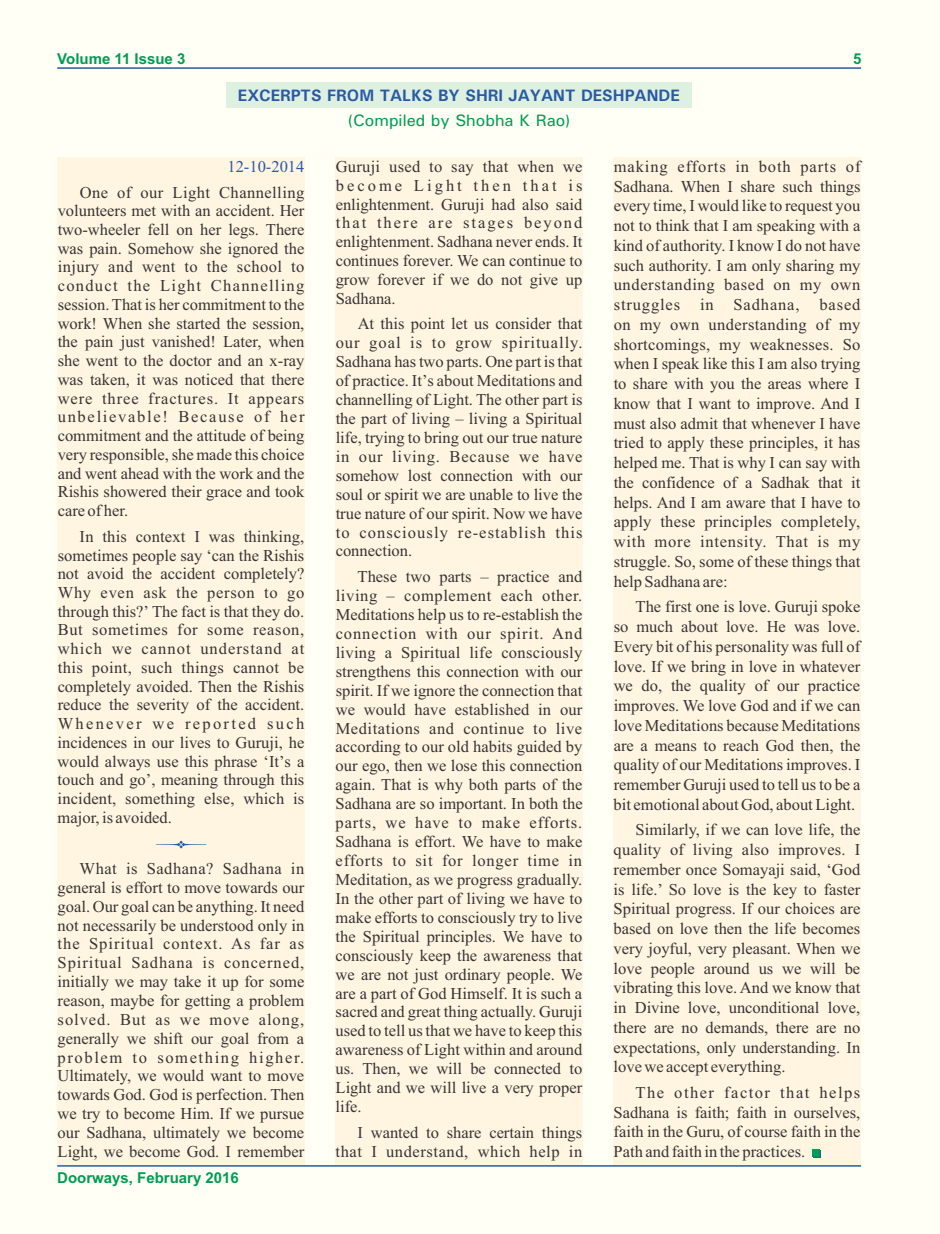
<style>
.page{position:relative;width:940px;height:1234px;background:#fff}
.page>*{position:absolute;margin:0;border:0;box-sizing:border-box;transform-origin:0 0}
.t1{font:16.5px/18.8px "Times New Roman";color:#383336;text-align:justify}
.t2{font:700 16.5px "Univers";color:#2959a6}
.t3{font:500 16.5px "Univers";color:#009c54}
.t4{font:16.5px "Times New Roman";color:#2959a6}
.t5{font:700 15px "Arial";color:#009c54}
</style>
<div class="page">
<div style="left:0;top:0;width:940px;height:1233px;background:#fffff5"></div>
<hr style="left:57px;top:67px;width:804px;height:2px;background:#2959a6">
<div style="left:226px;top:82px;width:466px;height:26px;background:#def0e0"></div>
<div style="left:613px;top:157px;width:248px;height:1008px;background:#fff5e0"></div>
<div style="left:335px;top:157px;width:248px;height:1008px;background:#fff5e0"></div>
<div style="left:57px;top:157px;width:248px;height:1008px;background:#fff5e0"></div>
<hr style="left:57px;top:1164px;width:804px;height:2px;background:#2959a6">
<svg style="left:155px;top:840px;width:52px;height:8px"></svg>
<div style="left:813px;top:1149px;width:7px;height:7px;background:#009c54"></div>
<div style="left:812px;top:1149px;width:7px;height:7px;background:#009c54"></div>
<p class="t5" style="left:57px;top:53px;width:130px">Volume 11 Issue 3</p>
<p class="t2" style="left:238px;top:89px;width:443px">EXCERPTS FROM TALKS BY SHRI JAYANT DESHPANDE</p>
<p class="t3" style="left:347px;top:114px;width:225px">(Compiled by Shobha K Rao)</p>
<p class="t5" style="left:853px;top:53px;width:10px">5</p>
<p class="t4" style="left:227px;top:160px;width:78px">12-10-2014</p>
<p class="t1" style="left:58px;top:184px;width:248px;text-indent:22px">One of our Light Channelling volunteers met with an accident. Her two-wheeler fell on her legs. There was pain. Somehow she ignored the injury and went to the school to conduct the Light Channelling session. That is her commitment to the work! When she started the session, the pain just vanished! Later, when she went to the doctor and an x-ray was taken, it was noticed that there were three fractures. It appears unbelievable! Because of her commitment and the attitude of being very responsible, she made this choice and went ahead with the work and the Rishis showered their grace and took care of her.</p>
<p class="t1" style="left:58px;top:528px;width:248px;text-indent:22px">In this context I was thinking, sometimes people say ‘can the Rishis not avoid the accident completely?<br>Why even ask the person to go through this?’ The fact is that they do.<br>But sometimes for some reason, which we cannot understand at this point, such things cannot be completely avoided. Then the Rishis reduce the severity of the accident.<br>Whenever we reported such incidences in our lives to Guruji, he would always use this phrase ‘It’s a touch and go’, meaning through this incident, something else, which is major, is avoided.</p>
<p class="t1" style="left:58px;top:860px;width:248px;text-indent:22px">What is Sadhana? Sadhana in general is effort to move towards our goal. Our goal can be anything. It need not necessarily be understood only in the Spiritual context. As far as Spiritual Sadhana is concerned, initially we may take it up for some reason, maybe for getting a problem solved. But as we move along, generally we shift our goal from a problem to something higher.<br>Ultimately, we would want to move towards God. God is perfection. Then we try to become Him. If we pursue our Sadhana, ultimately we become Light, we become God. I remember</p>
<p class="t5" style="left:57px;top:1171px;width:183px">Doorways, February 2016</p>
<p class="t1" style="left:336px;top:158px;width:248px">Guruji used to say that when we become Light then that is enlightenment. Guruji had also said that there are stages beyond enlightenment. Sadhana never ends. It continues forever. We can continue to grow forever if we do not give up Sadhana.</p>
<p class="t1" style="left:336px;top:316px;width:248px;text-indent:22px">At this point let us consider that our goal is to grow spiritually.<br>Sadhana has two parts. One part is that of practice. It’s about Meditations and channelling of Light. The other part is the part of living – living a Spiritual life, trying to bring out our true nature in our living. Because we have somehow lost connection with our soul or spirit we are unable to live the true nature of our spirit. Now we have to consciously re-establish this connection.</p>
<p class="t1" style="left:336px;top:568px;width:249px;text-indent:22px">These two parts – practice and living – complement each other.<br>Meditations help us to re-establish the connection with our spirit. And living a Spiritual life consciously strengthens this connection with our spirit. If we ignore the connection that we would have established in our Meditations and continue to live according to our old habits guided by our ego, then we lose this connection again. That is why both parts of the Sadhana are so important. In both the parts, we have to make efforts.<br>Sadhana is effort. We have to make efforts to sit for longer time in Meditation, as we progress gradually.<br>In the other part of living we have to make efforts to consciously try to live the Spiritual principles. We have to consciously keep the awareness that we are not just ordinary people. We are a part of God Himself. It is such a sacred and great thing actually. Guruji used to tell us that we have to keep this awareness of Light within and around us. Then, we will be connected to Light and we will live a very proper life.</p>
<p class="t1" style="left:336px;top:1123px;width:248px;line-height:19.8px;text-align:right">I wanted to share certain things that I understand, which help in</p>
<p class="t1" style="left:613px;top:158px;width:248px;line-height:19.8px">making efforts in both parts of Sadhana. When I share such things every time, I would like to request you not to think that I am speaking with a kind of authority. I know I do not have such authority. I am only sharing my understanding based on my own struggles in Sadhana, based on my own understanding of my shortcomings, my weaknesses. So when I speak like this I am also trying to share with you the areas where I know that I want to improve. And I must also admit that whenever I have tried to apply these principles, it has helped me. That is why I can say with the confidence of a Sadhak that it helps. And I am aware that I have to apply these principles completely, with more intensity. That is my struggle. So, some of these things that help Sadhana are:</p>
<p class="t1" style="left:613px;top:598px;width:248px;line-height:19.8px;text-indent:22px">The first one is love. Guruji spoke so much about love. He was love.<br>Every bit of his personality was full of love. If we bring in love in whatever we do, the quality of our practice improves. We love God and if we can love Meditations because Meditations are a means to reach God then, the quality of our Meditations improves. I remember Guruji used to tell us to be a bit emotional about God, about Light.</p>
<p class="t1" style="left:613px;top:821px;width:248px;line-height:19.8px;text-indent:22px">Similarly, if we can love life, the quality of living also improves. I remember once Somayaji said, ‘God is life.’ So love is the key to faster Spiritual progress. If our choices are based on love then the life becomes very joyful, very pleasant. When we love people around us we will be vibrating this love. And we know that in Divine love, unconditional love, there are no demands, there are no expectations, only understanding. In love we accept everything.</p>
<p class="t1" style="left:613px;top:1083px;width:248px;line-height:19.8px;text-indent:22px">The other factor that helps Sadhana is faith; faith in ourselves, faith in the Guru, of course faith in the Path and faith in the practices.</p>
</div>
